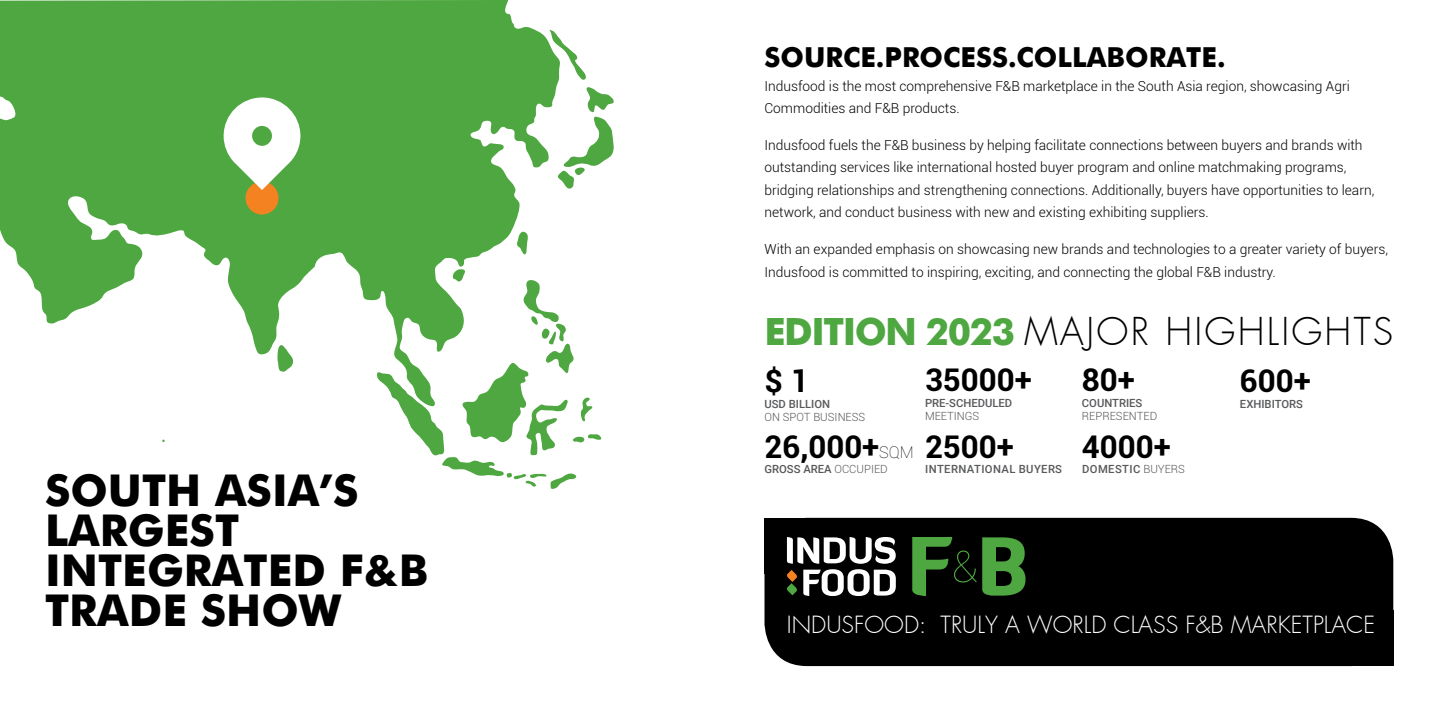
<style>
.page{position:relative;width:1439px;height:720px;background:#fff}
.page>*{position:absolute;margin:0;border:0;box-sizing:border-box;transform-origin:0 0}
.t1{font:700 43.75px/40px "Futura";color:#000}
.t2{font:300 37.5px "Futura";letter-spacing:.06em;color:#000}
.t3{font:700 31.25px "Roboto";color:#000}
.t4{font:700 27.5px "Futura";color:#000}
.t5{font:300 23.12px "Futura";color:#fff}
.t6{font:300 13.75px/22.5px "Roboto";color:#000}
.t7{font:500 11.25px "Roboto";color:#58595b}
.t8{font:300 11.25px "Roboto";color:#58595b}
.s1{font-weight:700;color:#4ea740}
.s2{font-weight:100;font-size:16.25px}
.s3{font-weight:300}
</style>
<div class="page">
<div style="left:764px;top:517px;width:629px;height:148px;background:#000;border-radius:43px"></div>
<div style="left:1334px;top:610px;width:59px;height:55px;background:#000"></div>
<div style="left:764px;top:517px;width:59px;height:56px;background:#000"></div>
<svg style="left:912px;top:537px;width:113px;height:58px"></svg>
<svg style="left:787px;top:570px;width:10px;height:25px"></svg>
<svg style="left:787px;top:537px;width:108px;height:26px"></svg>
<svg style="left:803px;top:569px;width:93px;height:26px"></svg>
<svg style="left:0;top:0;width:559px;height:355px;fill:#4ea740"></svg>
<svg style="left:0;top:0;width:10px;height:45px"></svg>
<svg style="left:277px;top:341px;width:16px;height:31px"></svg>
<div style="left:44px;top:74px;width:51px;height:80px;background:#4ea740"></div>
<svg style="left:549px;top:30px;width:37px;height:51px"></svg>
<svg style="left:556px;top:87px;width:58px;height:102px"></svg>
<svg style="left:516px;top:229px;width:13px;height:28px"></svg>
<svg style="left:377px;top:268px;width:224px;height:221px"></svg>
<div style="left:245px;top:181px;width:33px;height:33px;background:#f58220;border-radius:50%"></div>
<svg style="left:224px;top:97px;width:76px;height:93px"></svg>
<h1 class="t1" style="left:45px;top:467px;width:385px">SOUTH ASIA’S<br>LARGEST<br>INTEGRATED F&amp;B<br>TRADE SHOW</h1>
<h3 class="t4" style="left:764px;top:37px;width:463px">SOURCE.PROCESS.COLLABORATE.</h3>
<p class="t6" style="left:764px;top:74px;width:587px">Indusfood is the most comprehensive F&amp;B marketplace in the South Asia region, showcasing Agri<br>Commodities and F&amp;B products.</p>
<p class="t6" style="left:764px;top:133px;width:611px">Indusfood fuels the F&amp;B business by helping facilitate connections between buyers and brands with outstanding services like international hosted buyer program and online matchmaking programs, bridging relationships and strengthening connections. Additionally, buyers have opportunities to learn, network, and conduct business with new and existing exhibiting suppliers.</p>
<p class="t6" style="left:764px;top:237px;width:625px">With an expanded emphasis on showcasing new brands and technologies to a greater variety of buyers,<br>Indusfood is committed to inspiring, exciting, and connecting the global F&amp;B industry.</p>
<h2 class="t2" style="left:764px;top:307px;width:630px"><span class="s1">EDITION 2023</span> MAJOR HIGHLIGHTS</h2>
<h3 class="t3" style="left:764px;top:359px;width:46px">$ 1</h3>
<p class="t7" style="left:764px;top:395px;width:67px">USD BILLION</p>
<p class="t8" style="left:764px;top:409px;width:102px">ON SPOT BUSINESS</p>
<h3 class="t3" style="left:925px;top:358px;width:108px">35000+</h3>
<p class="t7" style="left:925px;top:394px;width:89px">PRE-SCHEDULED</p>
<p class="t8" style="left:925px;top:408px;width:56px">MEETINGS</p>
<h3 class="t3" style="left:1082px;top:358px;width:54px">80+</h3>
<p class="t7" style="left:1082px;top:394px;width:62px">COUNTRIES</p>
<p class="t8" style="left:1082px;top:408px;width:77px">REPRESENTED</p>
<h3 class="t3" style="left:1240px;top:359px;width:72px">600+</h3>
<p class="t7" style="left:1240px;top:395px;width:65px">EXHIBITORS</p>
<h3 class="t3" style="left:764px;top:424px;width:251px">26,000+<span class="s2">SQM</span> 2500+</h3>
<p class="t7" style="left:764px;top:461px;width:125px">GROSS AREA <span class="s3">OCCUPIED</span></p>
<p class="t7" style="left:925px;top:461px;width:12px">INTERNATIONAL</p>
<p class="t7" style="left:1018px;top:461px;width:45px">BUYERS</p>
<h3 class="t3" style="left:1082px;top:424px;width:90px">4000+</h3>
<p class="t7" style="left:1082px;top:461px;width:34px">DOMESTIC</p>
<p class="t8" style="left:1143px;top:461px;width:43px">bUYERS</p>
<h3 class="t5" style="left:787px;top:609px;width:166px">INDUSFOOD: TRUL</h3>
<h3 class="t5" style="left:985px;top:609px;width:82px">Y A WORLD</h3>
<h3 class="t5" style="left:1113px;top:609px;width:30px">CLASS</h3>
<h3 class="t5" style="left:1185px;top:609px;width:191px">F&amp;B MAR KETPLACE</h3>
</div>
